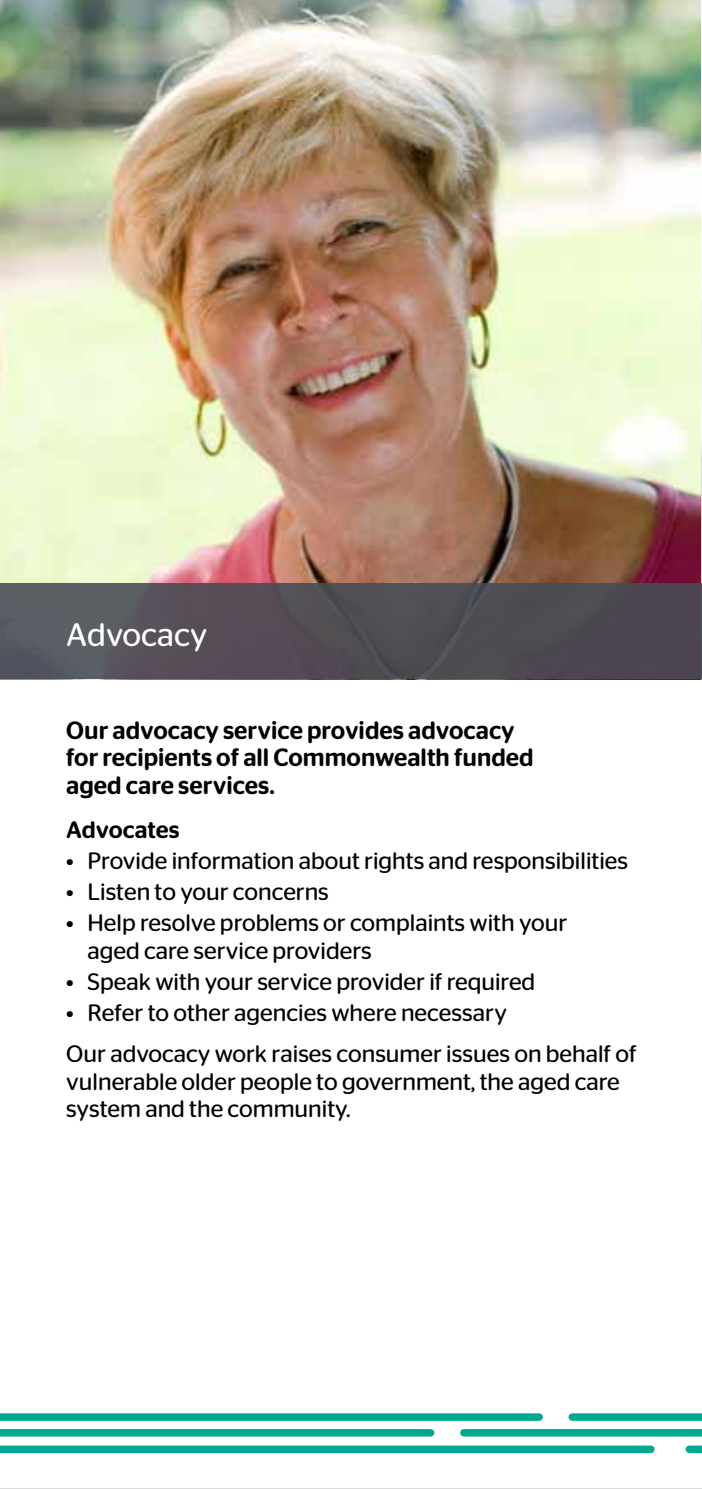
<style>
.page{position:relative;width:702px;height:1489px;background:#fff}
.page>*{position:absolute;margin:0;border:0;box-sizing:border-box;transform-origin:0 0}
.t1{font:32.5px "Stag Sans Round";color:#fff}
.t2{font:500 25px/27.5px "Stag Sans Round";color:#000}
.t3{font:23.75px/27.5px "Stag Sans Round";color:#000}
.t4{font:500 23.75px "Stag Sans Round";color:#000}
</style>
<div class="page">
<img style="left:0;top:0;width:702px;height:1454px">
<h1 class="t1" style="left:66px;top:616px;width:142px">Advocacy</h1>
<p class="t2" style="left:66px;top:716px;width:469px">Our advocacy service provides advocacy for recipients of all Commonwealth funded aged care services.</p>
<p class="t4" style="left:66px;top:815px;width:115px">Advocates</p>
<p class="t3" style="left:66px;top:846px;width:563px">• Provide information about rights and responsibilities</p>
<p class="t3" style="left:66px;top:877px;width:264px">• Listen to your concerns</p>
<p class="t3" style="left:88px;top:908px;width:481px;text-indent:-21px">• Help resolve problems or complaints with your aged care service providers</p>
<p class="t3" style="left:66px;top:967px;width:470px">• Speak with your service provider if required</p>
<p class="t3" style="left:66px;top:991px;width:571px;line-height:41.8px">• Refer to other agencies where necessary<br>Our advocacy work raises consumer issues on behalf of</p>
<p class="t3" style="left:66px;top:1067px;width:555px">vulnerable older people to government, the aged care system and the community.</p>
</div>
